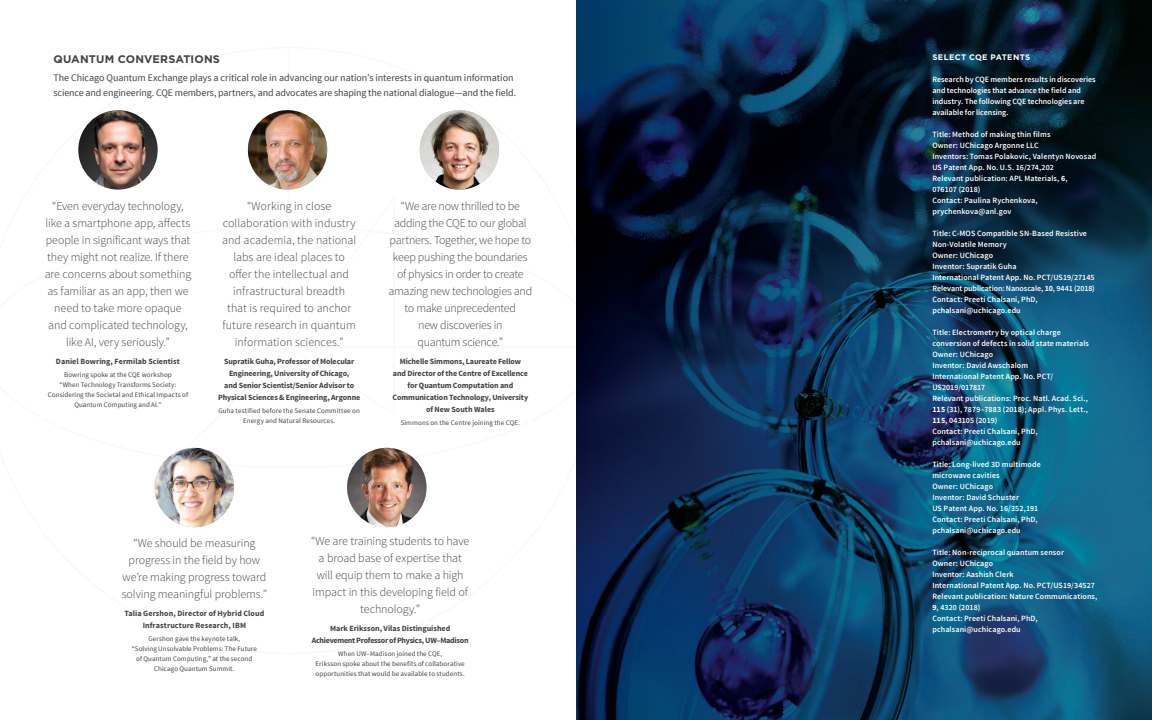
<style>
.page{position:relative;width:1152px;height:720px;background:#fff}
.page>*{position:absolute;margin:0;border:0;box-sizing:border-box;transform-origin:0 0}
.t1{font:300 12px/17px "Source Sans Pro";letter-spacing:-.01em;color:#444141;text-align:center}
.t2{font:700 11px "Gotham";letter-spacing:.015em;color:#444141}
.t3{font:10px/15px "Source Sans Pro";letter-spacing:-.01em;color:#444141}
.t4{font:600 8px/11px "Source Sans Pro";letter-spacing:.01em;color:#fff}
.t5{font:700 8px/12px "Source Sans Pro";letter-spacing:-.01em;color:#444141;text-align:center}
.t6{font:700 8px/12px "Source Sans Pro";letter-spacing:.01em;color:#444141;text-align:center}
.t7{font:700 8px "Gotham";letter-spacing:.045em;color:#fff}
.t8{font:7px/10px "Source Sans Pro";letter-spacing:.01em;color:#444141;text-align:center}
.s1{font-weight:700}
</style>
<div class="page">
<img style="left:576px;top:0;width:576px;height:720px">
<img style="left:78px;top:110px;width:80px;height:80px;border-radius:40px">
<img style="left:420px;top:110px;width:79px;height:80px;border-radius:40px">
<img style="left:248px;top:110px;width:79px;height:80px;border-radius:40px">
<img style="left:155px;top:448px;width:79px;height:79px;border-radius:40px">
<img style="left:347px;top:448px;width:79px;height:79px;border-radius:40px">
<h2 class="t2" style="left:54px;top:52px;width:168px">QUANTUM CONVERSATIONS</h2>
<p class="t3" style="left:54px;top:70px;width:464px">The Chicago Quantum Exchange plays a critical role in advancing our nation’s interests in quantum information science and engineering. CQE members, partners, and advocates are shaping the national dialogue—and the field.</p>
<p class="t1" style="left:45px;top:198px;width:148px">“Even everyday technology, like a smartphone app, affects people in significant ways that they might not realize. If there are concerns about something as familiar as an app, then we need to take more opaque and complicated technology, like AI, very seriously.”</p>
<p class="t6" style="left:56px;top:356px;width:126px">Daniel Bowring, Fermilab Scientist</p>
<p class="t8" style="left:48px;top:370px;width:142px">Bowring spoke at the CQE workshop<br>“When Technology Transforms Society:<br>Considering the Societal and Ethical Impacts of Quantum Computing and AI.”</p>
<h1 class="t1" style="left:222px;top:198px;width:136px">“Working in close collaboration with industry and academia, the national labs are ideal places to offer the intellectual and infrastructural breadth that is required to anchor future research in quantum information sciences.”</h1>
<p class="t5" style="left:218px;top:356px;width:144px">Supratik Guha, Professor of Molecular Engineering, University of Chicago,<br>and Senior Scientist/Senior Advisor to Physical Sciences &amp; Engineering, Argonne</p>
<p class="t8" style="left:218px;top:406px;width:143px">Guha testified before the Senate Committee on<br>Energy and Natural Resources.</p>
<h1 class="t1" style="left:389px;top:198px;width:145px">“We are now thrilled to be adding the CQE to our global partners. Together, we hope to keep pushing the boundaries of physics in order to create amazing new technologies and to make unprecedented<br>new discoveries in<br>quantum science.”</h1>
<p class="t5" style="left:393px;top:356px;width:137px">Michelle Simmons, Laureate Fellow and Director of the Centre of Excellence for Quantum Computation and<br>Communication Technology, University of New South Wales</p>
<p class="t8" style="left:401px;top:418px;width:121px">Simmons on the Centre joining the CQE.</p>
<h1 class="t1" style="left:122px;top:534px;width:147px">“We should be measuring progress in the field by how we’re making progress toward solving meaningful problems.”</h1>
<p class="t6" style="left:124px;top:607px;width:141px">Talia Gershon, Director of Hybrid Cloud<br>Infrastructure Research, IBM</p>
<p class="t8" style="left:132px;top:633px;width:127px">Gershon gave the keynote talk,<br>“Solving Unsolvable Problems: The Future of Quantum Computing,” at the second Chicago Quantum Summit.</p>
<h1 class="t1" style="left:311px;top:533px;width:160px">“We are training students to have a broad base of expertise that will equip them to make a high impact in this developing field of technology.”</h1>
<p class="t5" style="left:312px;top:623px;width:158px">Mark Eriksson, Vilas Distinguished<br>Achievement Professor of Physics, UW–Madison</p>
<p class="t8" style="left:316px;top:649px;width:151px">When UW–Madison joined the CQE,<br>Eriksson spoke about the benefits of collaborative opportunities that would be available to students.</p>
<p class="t7" style="left:932px;top:52px;width:100px">SELECT CQE PATENTS</p>
<p class="t4" style="left:932px;top:74px;width:165px">Research by CQE members results in discoveries and technologies that advance the field and industry. The following CQE technologies are available for licensing.</p>
<p class="t4" style="left:932px;top:129px;width:165px">Title: Method of making thin films<br>Owner: UChicago Argonne LLC<br>Inventors: Tomas Polakovic, Valentyn Novosad<br>US Patent App. No. U.S. 16/274,202<br>Relevant publication: APL Materials, <span class="s1">6</span>,<br>076107 (2018)<br>Contact: Paulina Rychenkova, prychenkova@anl.gov</p>
<p class="t4" style="left:932px;top:228px;width:164px">Title: C-MOS Compatible SN-Based Resistive<br>Non-Volatile Memory<br>Owner: UChicago<br>Inventor: Supratik Guha<br>International Patent App. No. PCT/US19/27145<br>Relevant publication: Nanoscale, <span class="s1">10</span>, 9441 (2018)<br>Contact: Preeti Chalsani, PhD, pchalsani@uchicago.edu</p>
<p class="t4" style="left:932px;top:327px;width:158px">Title: Electrometry by optical charge conversion of defects in solid state materials<br>Owner: UChicago<br>Inventor: David Awschalom<br>International Patent App. No. PCT/<br>US2019/017817<br>Relevant publications: Proc. Natl. Acad. Sci.,<br><span class="s1">115</span> (31), 7879–7883 (2018); Appl. Phys. Lett.,<br><span class="s1">115</span>, 043105 (2019)<br>Contact: Preeti Chalsani, PhD, pchalsani@uchicago.edu</p>
<p class="t4" style="left:932px;top:459px;width:110px">Title: Long-lived 3D multimode microwave cavities<br>Owner: UChicago<br>Inventor: David Schuster<br>US Patent App. No. 16/352,191<br>Contact: Preeti Chalsani, PhD, pchalsani@uchicago.edu</p>
<p class="t4" style="left:932px;top:547px;width:167px">Title: Non-reciprocal quantum sensor<br>Owner: UChicago<br>Inventor: Aashish Clerk<br>International Patent App. No. PCT/US19/34527<br>Relevant publication: Nature Communications,<br><span class="s1">9</span>, 4320 (2018)<br>Contact: Preeti Chalsani, PhD, pchalsani@uchicago.edu</p>
</div>
